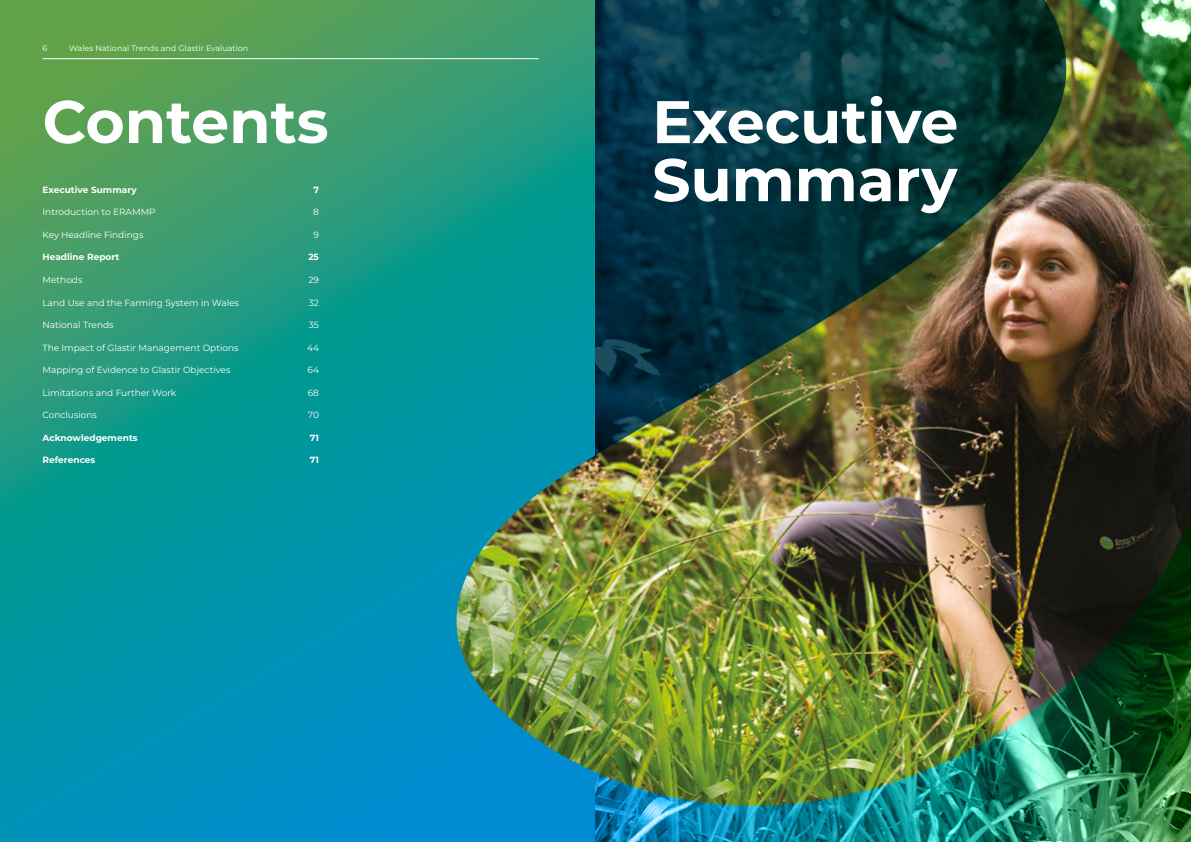
<style>
.page{position:relative;width:1191px;height:842px;background:#fff}
.page>*{position:absolute;margin:0;border:0;box-sizing:border-box;transform-origin:0 0}
.t1{font:700 60px "Montserrat";color:#fff}
.t2{font:9px "Montserrat";color:#fff}
.t3{font:700 9px "Montserrat";color:#fff}
.t4{font:8px "Montserrat";color:#fff}
</style>
<div class="page">
<svg style="left:0;top:0;width:595px;height:842px;background:#1b9790"></svg>
<hr style="left:43px;top:58px;width:496px;height:1px;background:#fff">
<img style="left:595px;top:809px;width:596px;height:33px">
<img style="left:455px;top:0;width:736px;height:809px">
<p class="t4" style="left:43px;top:43px;width:6px">6</p>
<p class="t4" style="left:69px;top:43px;width:181px">Wales National Trends and Glastir Evaluation</p>
<h1 class="t1" style="left:43px;top:78px;width:287px">Contents</h1>
<p class="t3" style="left:43px;top:183px;width:96px">Executive Summary</p>
<p class="t2" style="left:43px;top:206px;width:115px">Introduction to ERAMMP</p>
<p class="t2" style="left:313px;top:206px;width:7px">8</p>
<p class="t3" style="left:313px;top:183px;width:7px">7</p>
<p class="t2" style="left:43px;top:229px;width:102px">Key Headline Findings</p>
<p class="t2" style="left:313px;top:229px;width:7px">9</p>
<p class="t3" style="left:43px;top:251px;width:78px">Headline Report</p>
<p class="t3" style="left:308px;top:251px;width:12px">25</p>
<p class="t2" style="left:43px;top:274px;width:41px">Methods</p>
<p class="t2" style="left:308px;top:274px;width:12px">29</p>
<p class="t2" style="left:43px;top:296px;width:198px">Land Use and the Farming System in Wales</p>
<p class="t2" style="left:309px;top:296px;width:12px">32</p>
<p class="t2" style="left:43px;top:319px;width:73px">National Trends</p>
<p class="t2" style="left:309px;top:319px;width:12px">35</p>
<p class="t2" style="left:43px;top:341px;width:197px">The Impact of Glastir Management Options</p>
<p class="t2" style="left:307px;top:341px;width:13px">44</p>
<p class="t2" style="left:43px;top:364px;width:189px">Mapping of Evidence to Glastir Objectives</p>
<p class="t2" style="left:307px;top:364px;width:13px">64</p>
<p class="t2" style="left:43px;top:386px;width:135px">Limitations and Further Work</p>
<p class="t2" style="left:308px;top:386px;width:13px">68</p>
<p class="t2" style="left:43px;top:409px;width:56px">Conclusions</p>
<p class="t2" style="left:308px;top:409px;width:13px">70</p>
<p class="t3" style="left:43px;top:431px;width:97px">Acknowledgements</p>
<p class="t3" style="left:310px;top:431px;width:11px">71</p>
<p class="t3" style="left:43px;top:453px;width:54px">References</p>
<p class="t3" style="left:310px;top:453px;width:11px">71</p>
<h1 class="t1" style="left:652px;top:79px;width:308px">Executive</h1>
<h1 class="t1" style="left:652px;top:137px;width:307px">Summary</h1>
</div>
